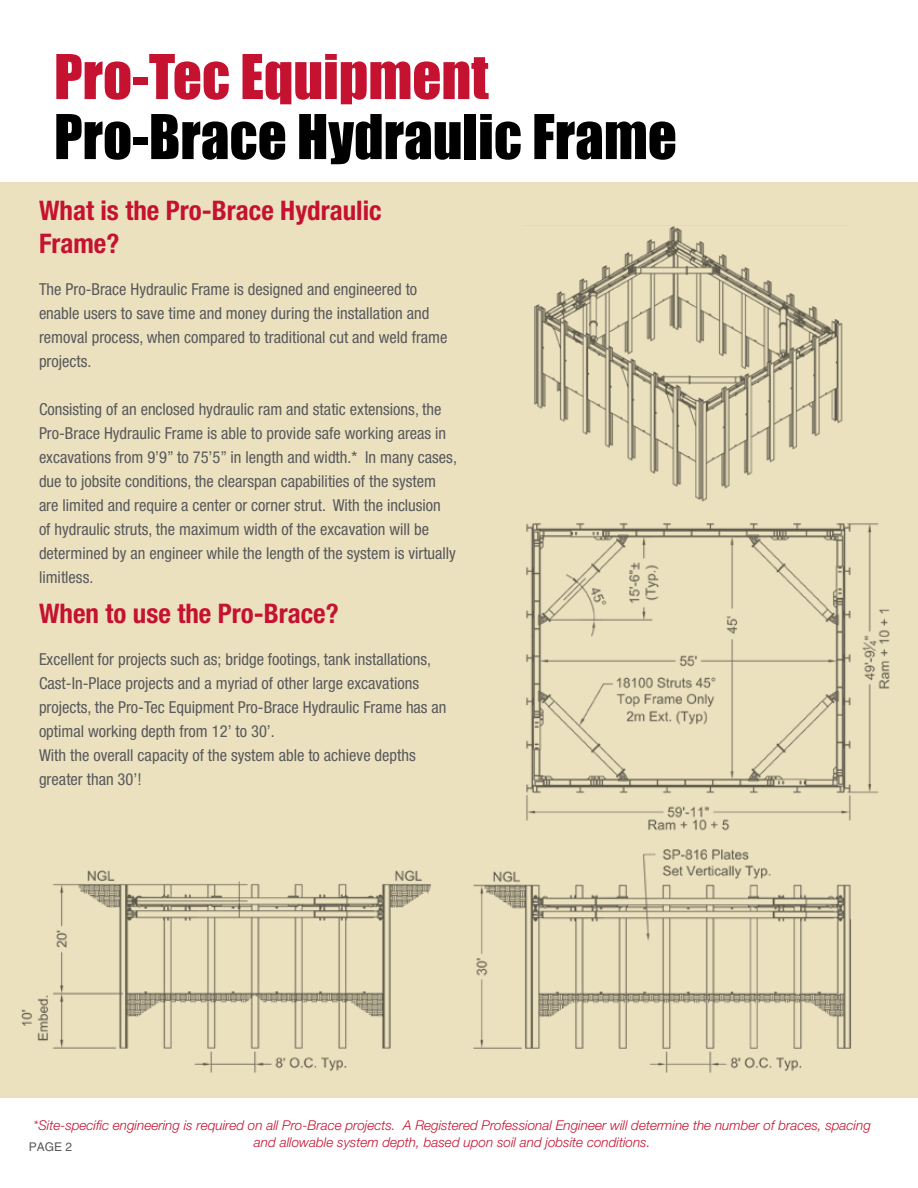
<style>
.page{position:relative;width:918px;height:1188px;background:#fff}
.page>*{position:absolute;margin:0;border:0;box-sizing:border-box;transform-origin:0 0}
.t1{font:57px "Impact";color:#000}
.t2{font:57px "Impact";color:#c41230}
.t3{font:700 condensed 27px/32.4px "Helvetica Neue";color:#c41230}
.t4{font:condensed 16.5px/24px "Helvetica Neue";color:#58595b}
.t5{font:italic 300 13.5px/16.2px "Helvetica Neue";color:#c41230;text-align:center}
.t6{font:12px "Helvetica";color:#58595b}
</style>
<div class="page">
<div style="left:0;top:183px;width:918px;height:915px;background:#ece1bf"></div>
<img style="left:526px;top:523px;width:364px;height:308px">
<img style="left:21px;top:870px;width:410px;height:203px">
<img style="left:534px;top:226px;width:309px;height:276px">
<img style="left:473px;top:849px;width:379px;height:224px">
<h1 class="t2" style="left:54px;top:32px;width:436px">Pro-Tec Equipment</h1>
<h1 class="t1" style="left:54px;top:93px;width:624px">Pro-Brace Hydraulic Frame</h1>
<h2 class="t3" style="left:39px;top:194px;width:344px">What is the Pro-Brace Hydraulic<br>Frame?</h2>
<p class="t4" style="left:39px;top:277px;width:410px">The Pro-Brace Hydraulic Frame is designed and engineered to enable users to save time and money during the installation and removal process, when compared to traditional cut and weld frame projects.</p>
<p class="t4" style="left:39px;top:397px;width:419px">Consisting of an enclosed hydraulic ram and static extensions, the Pro-Brace Hydraulic Frame is able to provide safe working areas in excavations from 9’9” to 75’5” in length and width.* In many cases, due to jobsite conditions, the clearspan capabilities of the system are limited and require a center or corner strut. With the inclusion<br>of hydraulic struts, the maximum width of the excavation will be determined by an engineer while the length of the system is virtually limitless.</p>
<h2 class="t3" style="left:39px;top:596px;width:301px">When to use the Pro-Brace?</h2>
<p class="t4" style="left:39px;top:647px;width:409px">Excellent for projects such as; bridge footings, tank installations, Cast-In-Place projects and a myriad of other large excavations projects, the Pro-Tec Equipment Pro-Brace Hydraulic Frame has an optimal working depth from 12’ to 30’.<br>With the overall capacity of the system able to achieve depths greater than 30’!</p>
<p class="t5" style="left:34px;top:1117px;width:839px">*Site-specific engineering is required on all Pro-Brace projects. A Registered Professional Engineer will determine the number of braces, spacing and allowable system depth, based upon soil and jobsite conditions.</p>
<p class="t6" style="left:29px;top:1139px;width:45px">PAGE 2</p>
</div>
